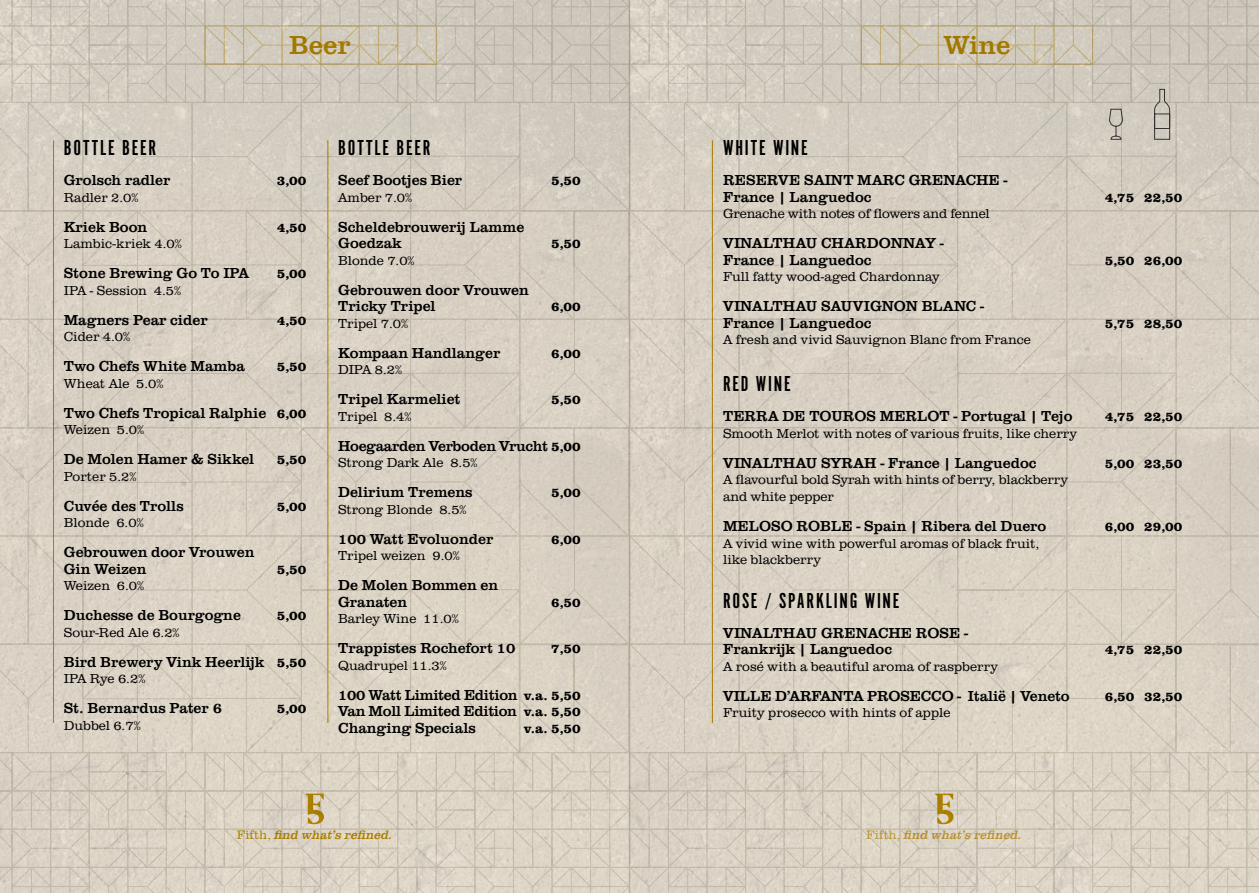
<style>
.page{position:relative;width:1259px;height:893px;background:#fff}
.page>*{position:absolute;margin:0;border:0;box-sizing:border-box;transform-origin:0 0}
.t1{font:27px "Clarendon URW";color:#b68a00}
.t2{font:22.5px "Alternate Got No 1 D";letter-spacing:.075em;color:#000}
.t3{font:15px/16.5px "Clarendon URW";color:#000}
.t4{font:15px "Clarendon URW";letter-spacing:-.02em;color:#000}
.t5{font:300 13.5px/17px "Clarendon URW";color:#000}
.t6{font:700 13.5px "Clarendon URW";color:#000}
.t7{font:italic 12.75px "Clarendon URW";color:#b68a00}
.t8{font:italic 12.75px "Clarendon URW";color:#c69e36}
.s1{font-weight:700;font-size:13.5px}
.s2{font-weight:300;font-style:normal}
</style>
<div class="page">
<img style="left:0;top:0;width:1259px;height:893px">
<h1 class="t1" style="left:289px;top:25px;width:63px">Beer</h1>
<h2 class="t2" style="left:64px;top:136px;width:94px">BOTTLE BEER</h2>
<p class="t3" style="left:64px;top:171px;width:108px">Grolsch radler</p>
<p class="t6" style="left:277px;top:171px;width:31px">3,00</p>
<p class="t5" style="left:64px;top:188px;width:76px">Radler 2.0%</p>
<p class="t3" style="left:64px;top:218px;width:85px">Kriek Boon</p>
<p class="t6" style="left:277px;top:217px;width:31px">4,50</p>
<p class="t5" style="left:64px;top:235px;width:119px">Lambic-kriek 4.0%</p>
<p class="t3" style="left:64px;top:264px;width:187px">Stone Brewing Go To IPA</p>
<p class="t6" style="left:277px;top:264px;width:31px">5,00</p>
<p class="t5" style="left:64px;top:281px;width:119px">IPA - Session 4.5%</p>
<p class="t3" style="left:64px;top:311px;width:146px">Magners Pear cider</p>
<p class="t6" style="left:277px;top:310px;width:31px">4,50</p>
<p class="t5" style="left:64px;top:328px;width:68px">Cider 4.0%</p>
<p class="t3" style="left:64px;top:357px;width:183px">Two Chefs White Mamba</p>
<p class="t6" style="left:277px;top:357px;width:31px">5,50</p>
<p class="t5" style="left:64px;top:374px;width:101px">Wheat Ale 5.0%</p>
<p class="t3" style="left:64px;top:404px;width:244px">Two Chefs Tropical Ralphie <span class="s1">6,00</span></p>
<p class="t5" style="left:64px;top:421px;width:82px">Weizen 5.0%</p>
<p class="t3" style="left:64px;top:450px;width:192px">De Molen Hamer &amp; Sikkel</p>
<p class="t6" style="left:277px;top:450px;width:31px">5,50</p>
<p class="t5" style="left:64px;top:467px;width:74px">Porter 5.2%</p>
<p class="t3" style="left:64px;top:497px;width:121px">Cuvée des Trolls</p>
<p class="t6" style="left:277px;top:496px;width:31px">5,00</p>
<p class="t5" style="left:64px;top:514px;width:81px">Blonde 6.0%</p>
<p class="t3" style="left:64px;top:543px;width:192px">Gebrouwen door Vrouwen<br>Gin Weizen</p>
<p class="t6" style="left:277px;top:559px;width:31px">5,50</p>
<p class="t5" style="left:64px;top:577px;width:82px">Weizen 6.0%</p>
<p class="t3" style="left:64px;top:606px;width:179px">Duchesse de Bourgogne</p>
<p class="t6" style="left:277px;top:606px;width:31px">5,00</p>
<p class="t5" style="left:64px;top:623px;width:117px">Sour-Red Ale 6.2%</p>
<p class="t3" style="left:64px;top:653px;width:244px">Bird Brewery Vink Heerlijk <span class="s1">5,50</span></p>
<p class="t5" style="left:64px;top:670px;width:83px">IPA Rye 6.2%</p>
<p class="t3" style="left:64px;top:699px;width:160px">St. Bernardus Pater 6</p>
<p class="t6" style="left:277px;top:699px;width:31px">5,00</p>
<p class="t5" style="left:64px;top:716px;width:78px">Dubbel 6.7%</p>
<h2 class="t2" style="left:338px;top:136px;width:94px">BOTTLE BEER</h2>
<p class="t3" style="left:338px;top:171px;width:126px">Seef Bootjes Bier</p>
<p class="t6" style="left:551px;top:171px;width:31px">5,50</p>
<p class="t5" style="left:338px;top:188px;width:75px">Amber 7.0%</p>
<p class="t3" style="left:338px;top:218px;width:188px">Scheldebrouwerij Lamme<br>Goedzak</p>
<p class="t6" style="left:551px;top:234px;width:31px">5,50</p>
<p class="t5" style="left:338px;top:251px;width:78px">Blonde 7.0%</p>
<p class="t3" style="left:338px;top:281px;width:192px">Gebrouwen door Vrouwen<br>Tricky Tripel</p>
<p class="t6" style="left:551px;top:297px;width:31px">6,00</p>
<p class="t5" style="left:338px;top:314px;width:71px">Tripel 7.0%</p>
<p class="t3" style="left:338px;top:344px;width:164px">Kompaan Handlanger</p>
<p class="t6" style="left:551px;top:343px;width:31px">6,00</p>
<p class="t5" style="left:338px;top:361px;width:65px">DIPA 8.2%</p>
<p class="t3" style="left:338px;top:390px;width:124px">Tripel Karmeliet</p>
<p class="t6" style="left:551px;top:390px;width:31px">5,50</p>
<p class="t5" style="left:338px;top:407px;width:75px">Tripel 8.4%</p>
<p class="t4" style="left:338px;top:435px;width:244px">Hoegaarden Verboden Vrucht <span class="s1">5,00</span></p>
<p class="t5" style="left:338px;top:454px;width:141px">Strong Dark Ale 8.5%</p>
<p class="t3" style="left:338px;top:483px;width:136px">Delirium Tremens</p>
<p class="t6" style="left:551px;top:483px;width:31px">5,00</p>
<p class="t5" style="left:338px;top:500px;width:130px">Strong Blonde 8.5%</p>
<p class="t3" style="left:338px;top:530px;width:157px">100 Watt Evoluonder</p>
<p class="t6" style="left:551px;top:529px;width:31px">6,00</p>
<p class="t5" style="left:338px;top:547px;width:123px">Tripel weizen 9.0%</p>
<p class="t3" style="left:338px;top:576px;width:162px">De Molen Bommen en<br>Granaten</p>
<p class="t6" style="left:551px;top:592px;width:31px">6,50</p>
<p class="t5" style="left:338px;top:610px;width:122px">Barley Wine 11.0%</p>
<p class="t3" style="left:338px;top:639px;width:179px">Trappistes Rochefort 10</p>
<p class="t6" style="left:551px;top:639px;width:31px">7,50</p>
<p class="t5" style="left:338px;top:656px;width:110px">Quadrupel 11.3%</p>
<p class="t3" style="left:338px;top:686px;width:244px;text-align:justify">100 Watt Limited Edition <span class="s1">v.a. 5,50<br></span>Van Moll Limited Edition <span class="s1">v.a. 5,50<br></span>Changing Specials</p>
<p class="t6" style="left:524px;top:718px;width:58px">v.a. 5,50</p>
<h1 class="t1" style="left:943px;top:25px;width:69px">Wine</h1>
<h2 class="t2" style="left:723px;top:136px;width:86px">WHITE WINE</h2>
<p class="t3" style="left:723px;top:171px;width:286px">RESERVE SAINT MARC GRENACHE -<br>France | Languedoc</p>
<p class="t5" style="left:723px;top:205px;width:268px">Grenache with notes of flowers and fennel</p>
<p class="t3" style="left:723px;top:234px;width:222px">VINALTHAU CHARDONNAY -<br>France | Languedoc</p>
<p class="t5" style="left:723px;top:268px;width:218px">Full fatty wood-aged Chardonnay</p>
<p class="t3" style="left:723px;top:297px;width:263px">VINALTHAU SAUVIGNON BLANC -<br>France | Languedoc</p>
<p class="t6" style="left:1104px;top:187px;width:79px">4,75 22,50</p>
<p class="t6" style="left:1104px;top:250px;width:79px">5,50 26,00</p>
<p class="t6" style="left:1104px;top:313px;width:79px">5,75 28,50</p>
<p class="t5" style="left:723px;top:331px;width:309px">A fresh and vivid Sauvignon Blanc from France</p>
<h2 class="t2" style="left:723px;top:372px;width:69px">RED WINE</h2>
<p class="t3" style="left:723px;top:407px;width:351px">TERRA DE TOUROS MERLOT - Portugal | Tejo</p>
<p class="t6" style="left:1104px;top:407px;width:79px">4,75 22,50</p>
<p class="t5" style="left:723px;top:424px;width:356px">Smooth Merlot with notes of various fruits, like cherry</p>
<p class="t3" style="left:723px;top:453px;width:315px">VINALTHAU SYRAH - France | Languedoc</p>
<p class="t6" style="left:1104px;top:453px;width:79px">5,00 23,50</p>
<p class="t5" style="left:723px;top:471px;width:346px">A flavourful bold Syrah with hints of berry, blackberry and white pepper</p>
<p class="t3" style="left:723px;top:517px;width:325px">MELOSO ROBLE - Spain | Ribera del Duero</p>
<p class="t6" style="left:1104px;top:517px;width:79px">6,00 29,00</p>
<p class="t5" style="left:723px;top:534px;width:318px;line-height:16.5px">A vivid wine with powerful aromas of black fruit, like blackberry</p>
<h2 class="t2" style="left:723px;top:588px;width:178px">ROSE / SPARKLING WINE</h2>
<p class="t3" style="left:723px;top:623px;width:246px">VINALTHAU GRENACHE ROSE -<br>Frankrijk | Languedoc</p>
<p class="t6" style="left:1104px;top:640px;width:79px">4,75 22,50</p>
<p class="t5" style="left:723px;top:657px;width:276px">A rosé with a beautiful aroma of raspberry</p>
<p class="t3" style="left:723px;top:686px;width:348px">VILLE D’ARFANTA PROSECCO - Italië | Veneto</p>
<p class="t6" style="left:1104px;top:686px;width:79px">6,50 32,50</p>
<p class="t5" style="left:723px;top:704px;width:229px">Fruity prosecco with hints of apple</p>
<p class="t7" style="left:237px;top:825px;width:157px"><span class="s2">Fifth,</span> find what’s refined.</p>
<p class="t8" style="left:866px;top:825px;width:157px"><span class="s2">Fifth,</span> find what’s refined.</p>
</div>
